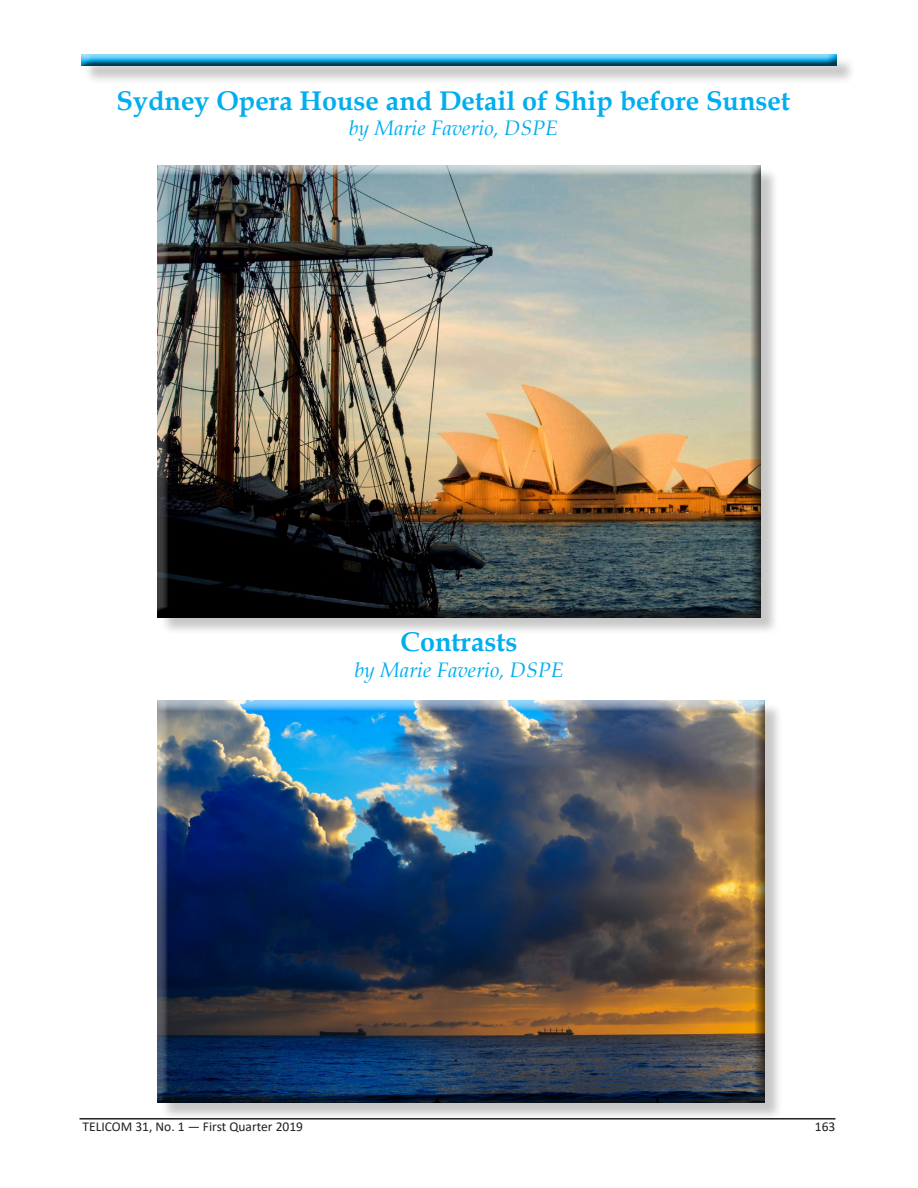
<style>
.page{position:relative;width:918px;height:1188px;background:#fff}
.page>*{position:absolute;margin:0;border:0;box-sizing:border-box;transform-origin:0 0}
.t1{font:700 27px "Book Antiqua";color:#00aeef}
.t2{font:italic 21px "Book Antiqua";color:#00aeef}
.t3{font:13.5px "Calibri";color:#231f20}
</style>
<div class="page">
<hr style="left:80px;top:1118px;width:756px;height:2px;background:#231f20">
<div style="left:83px;top:56px;width:772px;height:29px;background:#231f20;opacity:.25"></div>
<div style="left:80px;top:54px;width:758px;height:14px;background:#231f20;opacity:.75"></div>
<div style="left:160px;top:703px;width:623px;height:418px;background:#231f20;opacity:.25"></div>
<div style="left:156px;top:700px;width:609px;height:403px;background:#231f20;opacity:.75"></div>
<div style="left:160px;top:167px;width:619px;height:469px;background:#231f20;opacity:.25"></div>
<div style="left:155px;top:165px;width:606px;height:454px;background:#231f20;opacity:.75"></div>
<p class="t1" style="left:117px;top:82px;width:675px">Sydney Opera House and Detail of Ship before Sunset</p>
<p class="t2" style="left:349px;top:113px;width:211px">by Marie Faverio, DSPE</p>
<p class="t1" style="left:401px;top:624px;width:118px">Contrasts</p>
<p class="t2" style="left:354px;top:655px;width:211px">by Marie Faverio, DSPE</p>
<p class="t3" style="left:83px;top:1117px;width:222px">TELICOM 31, No. 1 — First Quarter 2019</p>
<p class="t3" style="left:815px;top:1117px;width:22px">163</p>
</div>
